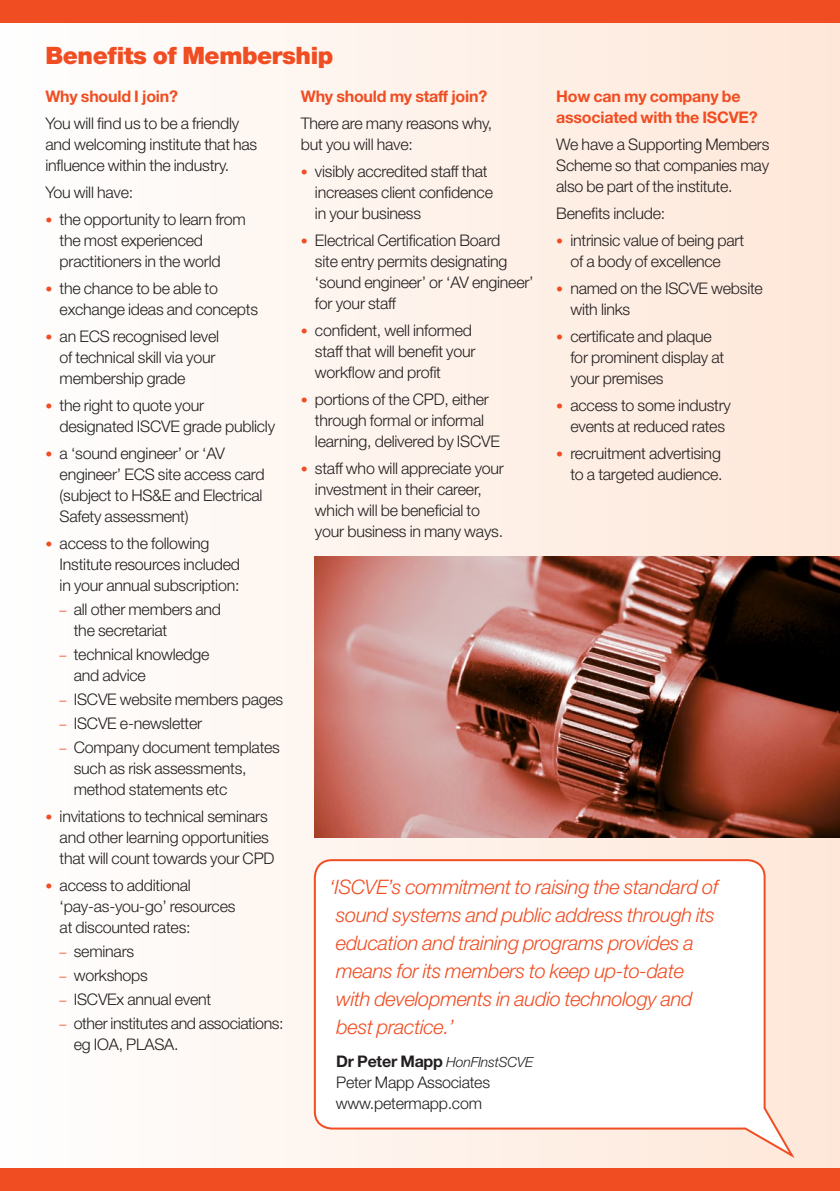
<style>
.page{position:relative;width:840px;height:1191px;background:#fff}
.page>*{position:absolute;margin:0;border:0;box-sizing:border-box;transform-origin:0 0}
.t1{font:900 24px "Helvetica Neue";letter-spacing:-.015em;color:#f04d22}
.t2{font:italic 300 20px/28px "Helvetica Neue";letter-spacing:-.015em;color:#f04d22}
.t3{font:300 16px/21px "Helvetica Neue";letter-spacing:-.015em;color:#231f20}
.t4{font:700 16px/21px "Helvetica Neue";letter-spacing:-.015em;color:#f04d22}
.t5{font:italic 300 14px "Helvetica Neue";letter-spacing:-.015em;color:#231f20}
.s1{font-size:14px;color:#f04d22}
.s2{font-weight:700;font-style:normal;font-size:16px}
</style>
<div class="page">
<div style="left:0;top:0;width:839px;height:1191px;background:linear-gradient(to right,#fefefe,#fee7d9)"></div>
<svg style="left:313px;top:858px;width:483px;height:302px"></svg>
<img style="left:315px;top:556px;width:524px;height:281px">
<div style="left:0;top:0;width:839px;height:23px;background:#f04d22"></div>
<div style="left:0;top:1168px;width:839px;height:23px;background:#f04d22"></div>
<h1 class="t1" style="left:45px;top:41px;width:289px">Benefits of Membership</h1>
<p class="t4" style="left:45px;top:85px;width:134px">Why should I join?</p>
<p class="t3" style="left:45px;top:112px;width:213px">You will find us to be a friendly and welcoming institute that has influence within the industry.</p>
<p class="t3" style="left:45px;top:181px;width:89px">You will have:</p>
<p class="t3" style="left:60px;top:208px;width:188px;text-indent:-14px"><span class="s1">•</span> the opportunity to learn from the most experienced practitioners in the world</p>
<p class="t3" style="left:60px;top:277px;width:200px;text-indent:-14px"><span class="s1">•</span> the chance to be able to exchange ideas and concepts</p>
<p class="t3" style="left:60px;top:325px;width:161px;text-indent:-14px"><span class="s1">•</span> an ECS recognised level of technical skill via your membership grade</p>
<p class="t3" style="left:60px;top:394px;width:217px;text-indent:-14px"><span class="s1">•</span> the right to quote your designated ISCVE grade publicly</p>
<p class="t3" style="left:60px;top:442px;width:206px;text-indent:-14px"><span class="s1">•</span> a ‘sound engineer’ or ‘AV engineer’ ECS site access card (subject to HS&amp;E and Electrical<br>Safety assessment)</p>
<p class="t3" style="left:60px;top:532px;width:182px;text-indent:-14px"><span class="s1">•</span> access to the following<br>Institute resources included in your annual subscription:</p>
<p class="t3" style="left:74px;top:598px;width:149px;text-indent:-14px"><span class="s1">–</span> all other members and the secretariat</p>
<p class="t3" style="left:74px;top:643px;width:137px;text-indent:-14px"><span class="s1">–</span> technical knowledge and advice</p>
<p class="t3" style="left:60px;top:688px;width:225px"><span class="s1">–</span> ISCVE website members pages</p>
<p class="t3" style="left:60px;top:712px;width:144px"><span class="s1">–</span> ISCVE e-newsletter</p>
<p class="t3" style="left:74px;top:736px;width:207px;text-indent:-14px"><span class="s1">–</span> Company document templates such as risk assessments, method statements etc</p>
<p class="t3" style="left:60px;top:805px;width:216px;text-indent:-14px"><span class="s1">•</span> invitations to technical seminars and other learning opportunities that will count towards your CPD</p>
<p class="t3" style="left:60px;top:874px;width:177px;text-indent:-14px"><span class="s1">•</span> access to additional ‘pay-as-you-go’ resources at discounted rates:</p>
<p class="t3" style="left:60px;top:940px;width:76px"><span class="s1">–</span> seminars</p>
<p class="t3" style="left:60px;top:964px;width:90px"><span class="s1">–</span> workshops</p>
<p class="t3" style="left:60px;top:988px;width:153px"><span class="s1">–</span> ISCVEx annual event</p>
<p class="t3" style="left:74px;top:1012px;width:211px;text-indent:-14px"><span class="s1">–</span> other institutes and associations: eg IOA, PLASA.</p>
<p class="t4" style="left:300px;top:85px;width:188px">Why should my staff join?</p>
<p class="t3" style="left:300px;top:112px;width:193px">There are many reasons why, but you will have:</p>
<p class="t3" style="left:315px;top:160px;width:179px;text-indent:-14px"><span class="s1">•</span> visibly accredited staff that increases client confidence in your business</p>
<p class="t3" style="left:315px;top:229px;width:220px;text-indent:-14px"><span class="s1">•</span> Electrical Certification Board<br>site entry permits designating ‘sound engineer’ or ‘AV engineer’ for your staff</p>
<p class="t3" style="left:315px;top:319px;width:162px;text-indent:-14px"><span class="s1">•</span> confident, well informed staff that will benefit your workflow and profit</p>
<p class="t3" style="left:315px;top:388px;width:186px;text-indent:-14px"><span class="s1">•</span> portions of the CPD, either through formal or informal learning, delivered by ISCVE</p>
<p class="t3" style="left:315px;top:457px;width:190px;text-indent:-14px"><span class="s1">•</span> staff who will appreciate your investment in their career, which will be beneficial to your business in many ways.</p>
<p class="t4" style="left:556px;top:85px;width:203px">How can my company be associated with the ISCVE?</p>
<p class="t3" style="left:556px;top:133px;width:214px;text-align:justify">We have a Supporting Members Scheme so that companies may also be part of the institute.</p>
<p class="t3" style="left:556px;top:202px;width:110px">Benefits include:</p>
<p class="t3" style="left:556px;top:229px;width:189px;text-align:center"><span class="s1">•</span> intrinsic value of being part of a body of excellence</p>
<p class="t3" style="left:570px;top:277px;width:194px;text-indent:-14px"><span class="s1">•</span> named on the ISCVE website with links</p>
<p class="t3" style="left:570px;top:325px;width:155px;text-indent:-14px"><span class="s1">•</span> certificate and plaque for prominent display at your premises</p>
<p class="t3" style="left:556px;top:394px;width:176px;text-align:center"><span class="s1">•</span> access to some industry events at reduced rates</p>
<p class="t3" style="left:556px;top:442px;width:168px;text-align:right"><span class="s1">•</span> recruitment advertising to a targeted audience.</p>
<p class="t2" style="left:335px;top:872px;width:383px;text-indent:-7px">‘ISCVE’s commitment to raising the standard of sound systems and public address through its education and training programs provides a means for its members to keep up-to-date with developments in audio technology and best practice.’</p>
<p class="t5" style="left:336px;top:1053px;width:198px"><span class="s2">Dr Peter Mapp</span> HonFInstSCVE</p>
<p class="t3" style="left:335px;top:1071px;width:156px">Peter Mapp Associates www.petermapp.com</p>
</div>
